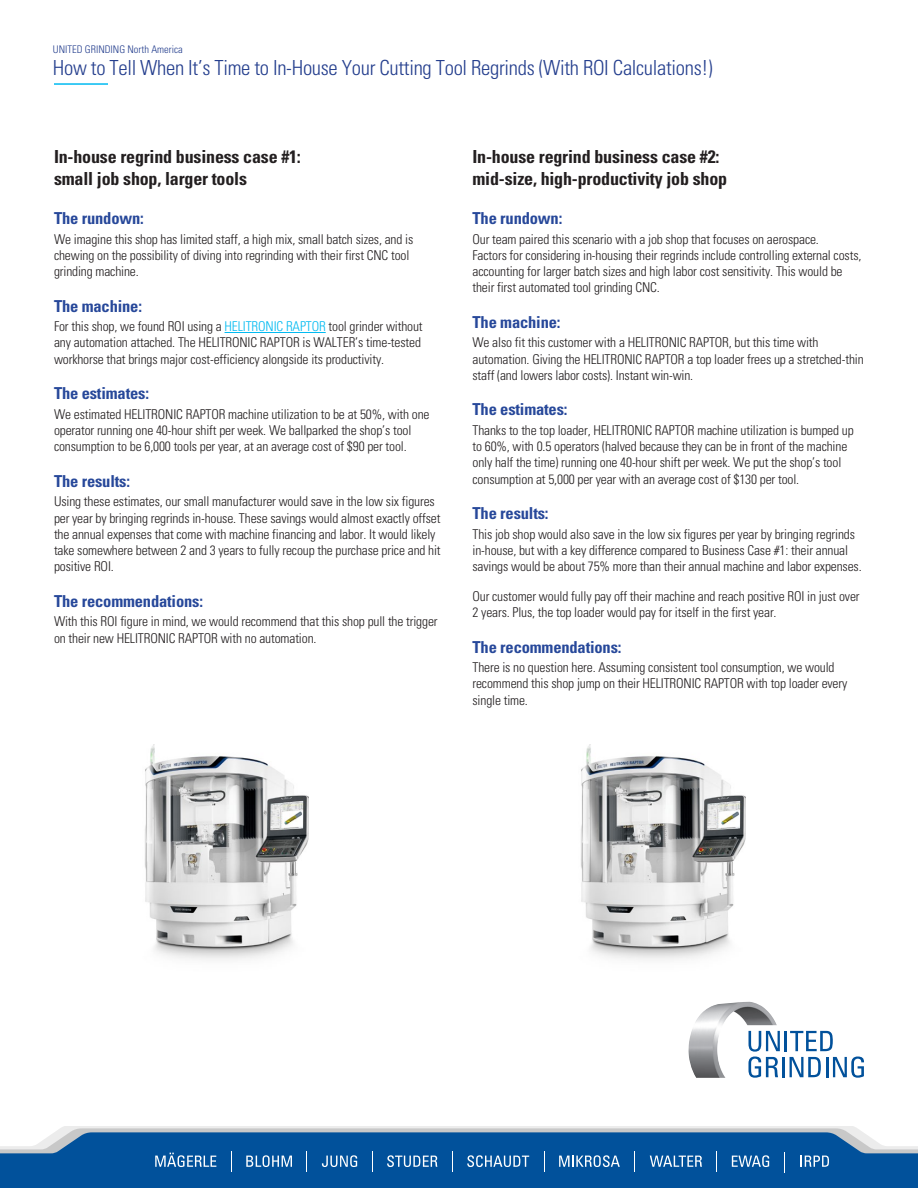
<style>
.page{position:relative;width:918px;height:1188px;background:#fff}
.page>*{position:absolute;margin:0;border:0;box-sizing:border-box;transform-origin:0 0}
.t1{font:300 condensed 20.85px "Univers";letter-spacing:-.015em;color:#253f8e}
.Subhead{font:700 condensed 18px/22.5px "Univers";letter-spacing:-.01em;color:#231f20}
.Subhead-2{font:700 condensed 16.5px "Univers";letter-spacing:-.01em;color:#27489a}
.Subhead-3{font:300 condensed 13.5px/16.2px "Univers";letter-spacing:-.01em;color:#231f20}
.t2{font:300 condensed 10.5px "Univers";color:#253f8e}
.s1{color:#00baf1}
</style>
<div class="page">
<hr style="left:225px;top:332px;width:101px;height:1px;background:#00baf1">
<hr style="left:785px;top:1031px;width:2px;height:20px;background:#01519b">
<svg style="left:790px;top:1031px;width:43px;height:20px"></svg>
<svg style="left:777px;top:1031px;width:3px;height:47px"></svg>
<hr style="left:782px;top:1057px;width:3px;height:20px;background:#01519b">
<svg style="left:790px;top:1057px;width:31px;height:20px"></svg>
<hr style="left:826px;top:1057px;width:2px;height:20px;background:#01519b">
<svg style="left:833px;top:1057px;width:31px;height:21px"></svg>
<img style="left:688px;top:1002px;width:89px;height:76px">
<hr style="left:61px;top:1126px;width:795px;height:2px;background:#ececec">
<div style="left:0;top:1174px;width:918px;height:14px;background:#01519b"></div>
<svg style="left:0;top:1128px;width:918px;height:46px;background:#3271ab"></svg>
<img style="left:145px;top:745px;width:164px;height:215px">
<img style="left:581px;top:745px;width:164px;height:215px">
<hr style="left:54px;top:83px;width:54px;height:2px;background:#00baf1">
<p class="t2" style="left:53px;top:43px;width:132px">UNITED GRINDING North America</p>
<p class="t1" style="left:53px;top:56px;width:661px">How to Tell When It’s Time to In-House Your Cutting Tool Regrinds (With ROI Calculations!)</p>
<p class="Subhead" style="left:54px;top:145px;width:248px">In-house regrind business case #1: small job shop, larger tools</p>
<p class="Subhead-2" style="left:54px;top:208px;width:91px">The rundown:</p>
<p class="Subhead-3" style="left:54px;top:231px;width:361px">We imagine this shop has limited staff, a high mix, small batch sizes, and is chewing on the possibility of diving into regrinding with their first CNC tool grinding machine.</p>
<p class="Subhead-2" style="left:54px;top:296px;width:90px">The machine:</p>
<p class="Subhead-3" style="left:54px;top:318px;width:370px">For this shop, we found ROI using a <span class="s1">HELITRONIC RAPTOR</span> tool grinder without any automation attached. The HELITRONIC RAPTOR is WALTER’s time-tested workhorse that brings major cost-efficiency alongside its productivity.</p>
<p class="Subhead-2" style="left:54px;top:383px;width:97px">The estimates:</p>
<p class="Subhead-3" style="left:54px;top:406px;width:377px">We estimated HELITRONIC RAPTOR machine utilization to be at 50%, with one operator running one 40-hour shift per week. We ballparked the shop’s tool consumption to be 6,000 tools per year, at an average cost of $90 per tool.</p>
<p class="Subhead-2" style="left:54px;top:471px;width:78px">The results:</p>
<p class="Subhead-3" style="left:54px;top:493px;width:388px">Using these estimates, our small manufacturer would save in the low six figures per year by bringing regrinds in-house. These savings would almost exactly offset the annual expenses that come with machine financing and labor. It would likely take somewhere between 2 and 3 years to fully recoup the purchase price and hit positive ROI.</p>
<p class="Subhead-2" style="left:54px;top:591px;width:151px">The recommendations:</p>
<p class="Subhead-3" style="left:54px;top:613px;width:385px">With this ROI figure in mind, we would recommend that this shop pull the trigger on their new HELITRONIC RAPTOR with no automation.</p>
<p class="Subhead" style="left:472px;top:145px;width:256px">In-house regrind business case #2: mid-size, high-productivity job shop</p>
<p class="Subhead-2" style="left:472px;top:208px;width:91px">The rundown:</p>
<p class="Subhead-3" style="left:472px;top:231px;width:390px">Our team paired this scenario with a job shop that focuses on aerospace.<br>Factors for considering in-housing their regrinds include controlling external costs, accounting for larger batch sizes and high labor cost sensitivity. This would be their first automated tool grinding CNC.</p>
<p class="Subhead-2" style="left:472px;top:312px;width:90px">The machine:</p>
<p class="Subhead-3" style="left:472px;top:334px;width:393px">We also fit this customer with a HELITRONIC RAPTOR, but this time with automation. Giving the HELITRONIC RAPTOR a top loader frees up a stretched-thin staff (and lowers labor costs). Instant win-win.</p>
<p class="Subhead-2" style="left:472px;top:399px;width:97px">The estimates:</p>
<p class="Subhead-3" style="left:472px;top:422px;width:383px">Thanks to the top loader, HELITRONIC RAPTOR machine utilization is bumped up to 60%, with 0.5 operators (halved because they can be in front of the machine only half the time) running one 40-hour shift per week. We put the shop’s tool consumption at 5,000 per year with an average cost of $130 per tool.</p>
<p class="Subhead-2" style="left:472px;top:503px;width:78px">The results:</p>
<p class="Subhead-3" style="left:472px;top:526px;width:391px">This job shop would also save in the low six figures per year by bringing regrinds in-house, but with a key difference compared to Business Case #1: their annual savings would be about 75% more than their annual machine and labor expenses.</p>
<p class="Subhead-3" style="left:472px;top:588px;width:389px">Our customer would fully pay off their machine and reach positive ROI in just over<br>2 years. Plus, the top loader would pay for itself in the first year.</p>
<p class="Subhead-2" style="left:472px;top:637px;width:151px">The recommendations:</p>
<p class="Subhead-3" style="left:472px;top:659px;width:376px">There is no question here. Assuming consistent tool consumption, we would recommend this shop jump on their HELITRONIC RAPTOR with top loader every single time.</p>
</div>
